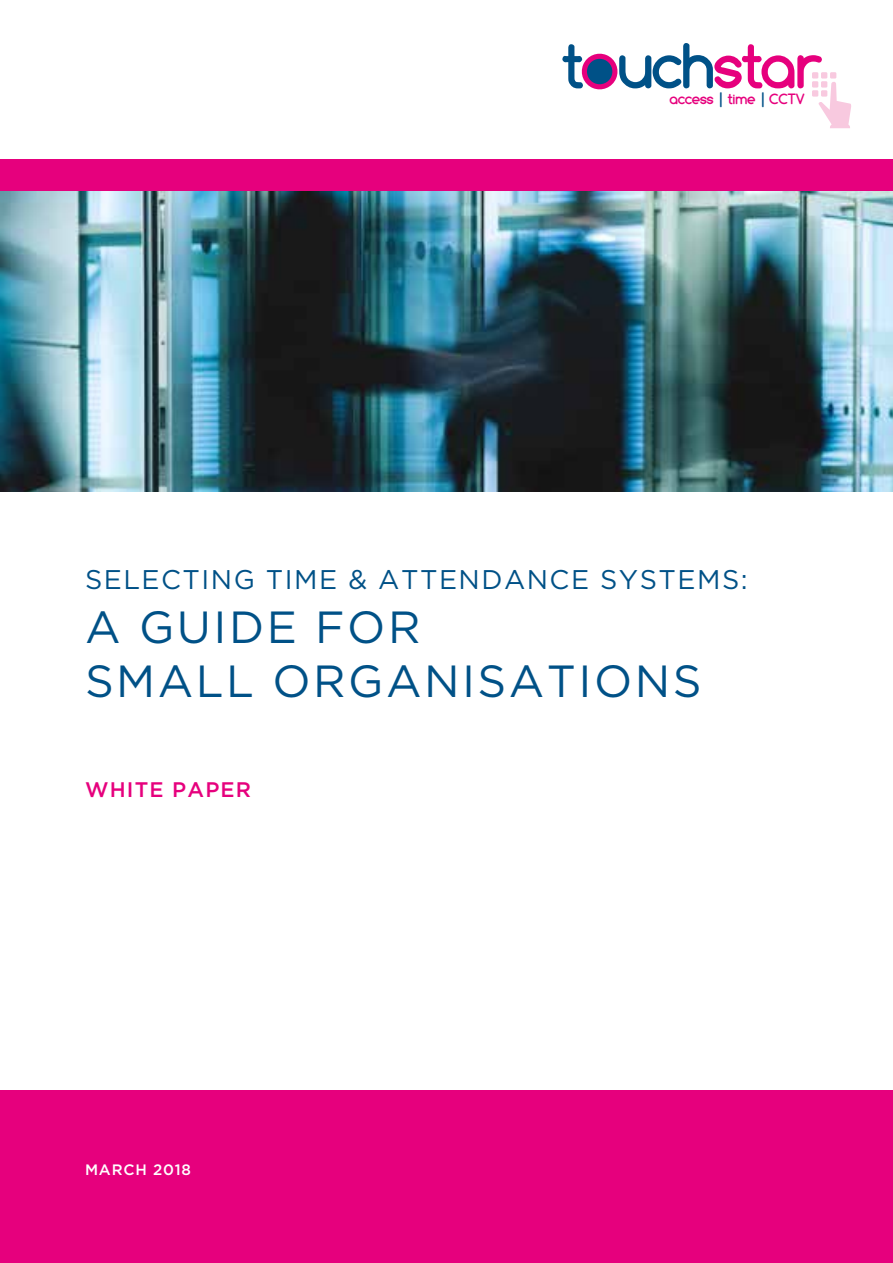
<style>
.page{position:relative;width:893px;height:1263px;background:#fff}
.page>*{position:absolute;margin:0;border:0;box-sizing:border-box;transform-origin:0 0}
.t1{font:45px/54px "Gotham";letter-spacing:.055em;color:#005187}
.t2{font:27px "Gotham";letter-spacing:.055em;color:#005187}
.t3{font:500 21px "Gotham";letter-spacing:.055em;color:#e6007d}
.t4{font:500 15px "Gotham";letter-spacing:.055em;color:#fff}
.t5{font:700 14.7px "Comfortaa";letter-spacing:-.01em;color:#e6007d}
.s1{color:#005187}
</style>
<div class="page">
<img style="left:0;top:190px;width:893px;height:301px">
<div style="left:0;top:159px;width:893px;height:31px;background:#e6007d"></div>
<div style="left:0;top:1091px;width:893px;height:172px;background:#e6007d"></div>
<svg style="left:562px;top:43px;width:289px;height:85px"></svg>
<p class="t5" style="left:670px;top:91px;width:137px">access <span class="s1">|</span> time <span class="s1">|</span> CCTV</p>
<p class="t2" style="left:85px;top:562px;width:664px">SELECTING TIME &amp; ATTENDANCE SYSTEMS:</p>
<h1 class="t1" style="left:85px;top:599px;width:618px">A GUIDE FOR<br>SMALL ORGANISATIONS</h1>
<p class="t3" style="left:85px;top:776px;width:168px">WHITE PAPER</p>
<p class="t4" style="left:85px;top:1160px;width:108px">MARCH 2018</p>
</div>
